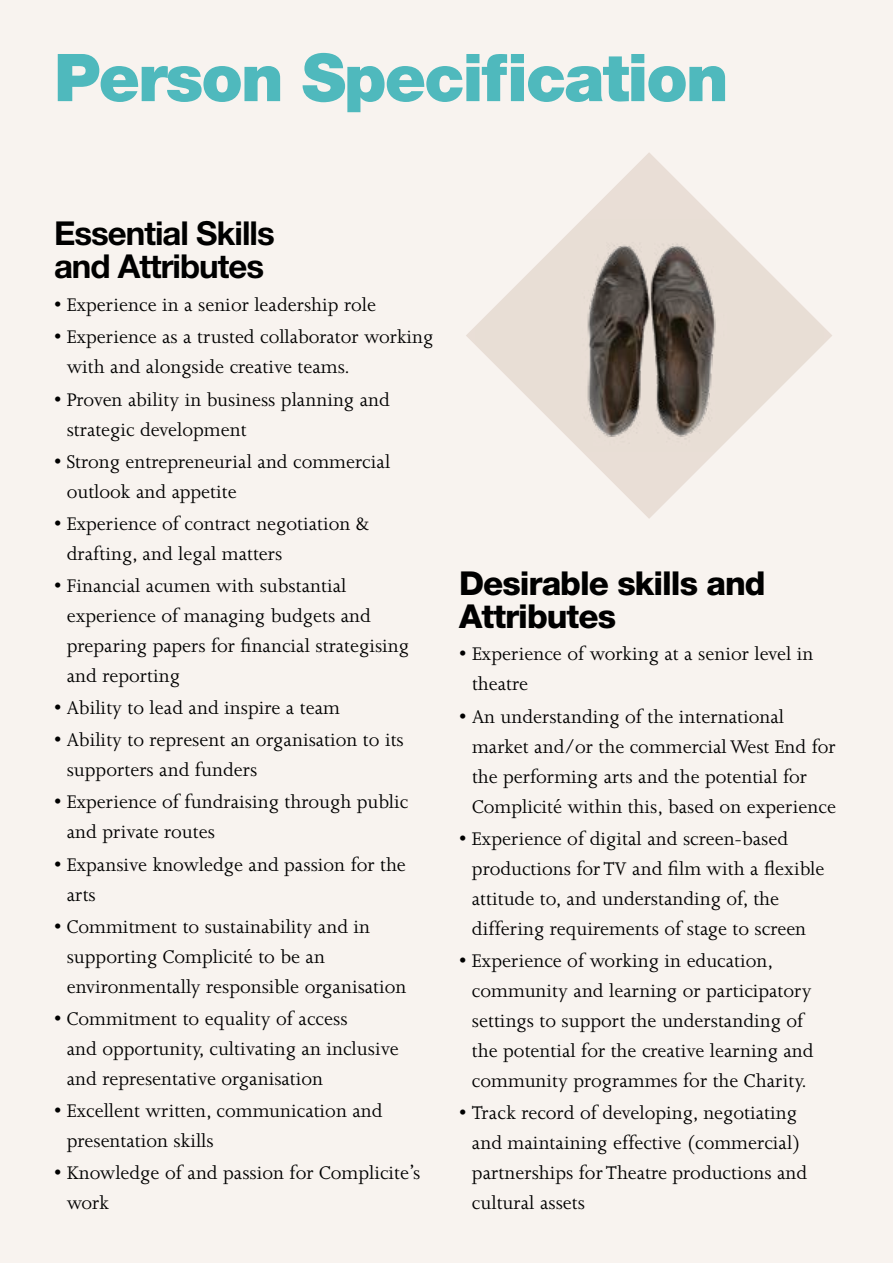
<style>
.page{position:relative;width:893px;height:1263px;background:#f8f3ef}
.page>*{position:absolute;margin:0;border:0;box-sizing:border-box;transform-origin:0 0}
.t1{font:900 66px "Helvetica Neue LT Std";letter-spacing:-.03em;color:#4fb9bd}
.t2{font:700 33px/33px "Helvetica Neue LT Std";letter-spacing:-.03em;color:#000}
.t3{font:800 33px/33px "Helvetica Neue LT Std";letter-spacing:-.03em;color:#000}
.t4{font:21px/30px "Joanna MT Std";color:#000}
</style>
<div class="page">
<svg style="left:466px;top:153px;width:366px;height:366px"></svg>
<img style="left:474px;top:218px;width:350px;height:235px">
<h1 class="t1" style="left:54px;top:38px;width:676px">Person Specification</h1>
<h2 class="t2" style="left:54px;top:216px;width:222px">Essential Skills and Attributes</h2>
<p class="t4" style="left:54px;top:290px;width:323px">• Experience in a senior leadership role</p>
<p class="t4" style="left:67px;top:322px;width:368px;text-indent:-13px">• Experience as a trusted collaborator working with and alongside creative teams.</p>
<p class="t4" style="left:67px;top:384px;width:325px;text-indent:-13px">• Proven ability in business planning and strategic development</p>
<p class="t4" style="left:67px;top:446px;width:325px;text-indent:-13px">• Strong entrepreneurial and commercial outlook and appetite</p>
<p class="t4" style="left:67px;top:509px;width:304px;text-indent:-13px">• Experience of contract negotiation &amp; drafting, and legal matters</p>
<p class="t4" style="left:67px;top:571px;width:344px;text-indent:-13px">• Financial acumen with substantial experience of managing budgets and preparing papers for financial strategising and reporting</p>
<p class="t4" style="left:54px;top:693px;width:288px">• Ability to lead and inspire a team</p>
<p class="t4" style="left:67px;top:725px;width:339px;text-indent:-13px">• Ability to represent an organisation to its supporters and funders</p>
<p class="t4" style="left:67px;top:787px;width:343px;text-indent:-13px">• Experience of fundraising through public and private routes</p>
<p class="t4" style="left:67px;top:849px;width:341px;text-indent:-13px">• Expansive knowledge and passion for the arts</p>
<p class="t4" style="left:67px;top:911px;width:341px;text-indent:-13px">• Commitment to sustainability and in supporting Complicité to be an environmentally responsible organisation</p>
<p class="t4" style="left:67px;top:1004px;width:333px;text-indent:-13px">• Commitment to equality of access<br>and opportunity, cultivating an inclusive and representative organisation</p>
<p class="t4" style="left:67px;top:1096px;width:317px;text-indent:-13px">• Excellent written, communication and presentation skills</p>
<p class="t4" style="left:67px;top:1158px;width:355px;text-indent:-13px">• Knowledge of and passion for Complicite’s work</p>
<h2 class="t3" style="left:459px;top:567px;width:308px">Desirable skills and<br>Attributes</h2>
<p class="t4" style="left:472px;top:639px;width:343px;text-indent:-13px">• Experience of working at a senior level in theatre</p>
<p class="t4" style="left:472px;top:701px;width:365px;text-indent:-13px">• An understanding of the international market and/or the commercial West End for the performing arts and the potential for Complicité within this, based on experience</p>
<p class="t4" style="left:472px;top:823px;width:354px;text-indent:-13px">• Experience of digital and screen-based productions for TV and film with a flexible attitude to, and understanding of, the differing requirements of stage to screen</p>
<p class="t4" style="left:472px;top:946px;width:343px;text-indent:-13px">• Experience of working in education, community and learning or participatory settings to support the understanding of the potential for the creative learning and community programmes for the Charity.</p>
<p class="t4" style="left:472px;top:1098px;width:337px;text-indent:-13px">• Track record of developing, negotiating and maintaining effective (commercial) partnerships for Theatre productions and cultural assets</p>
</div>
